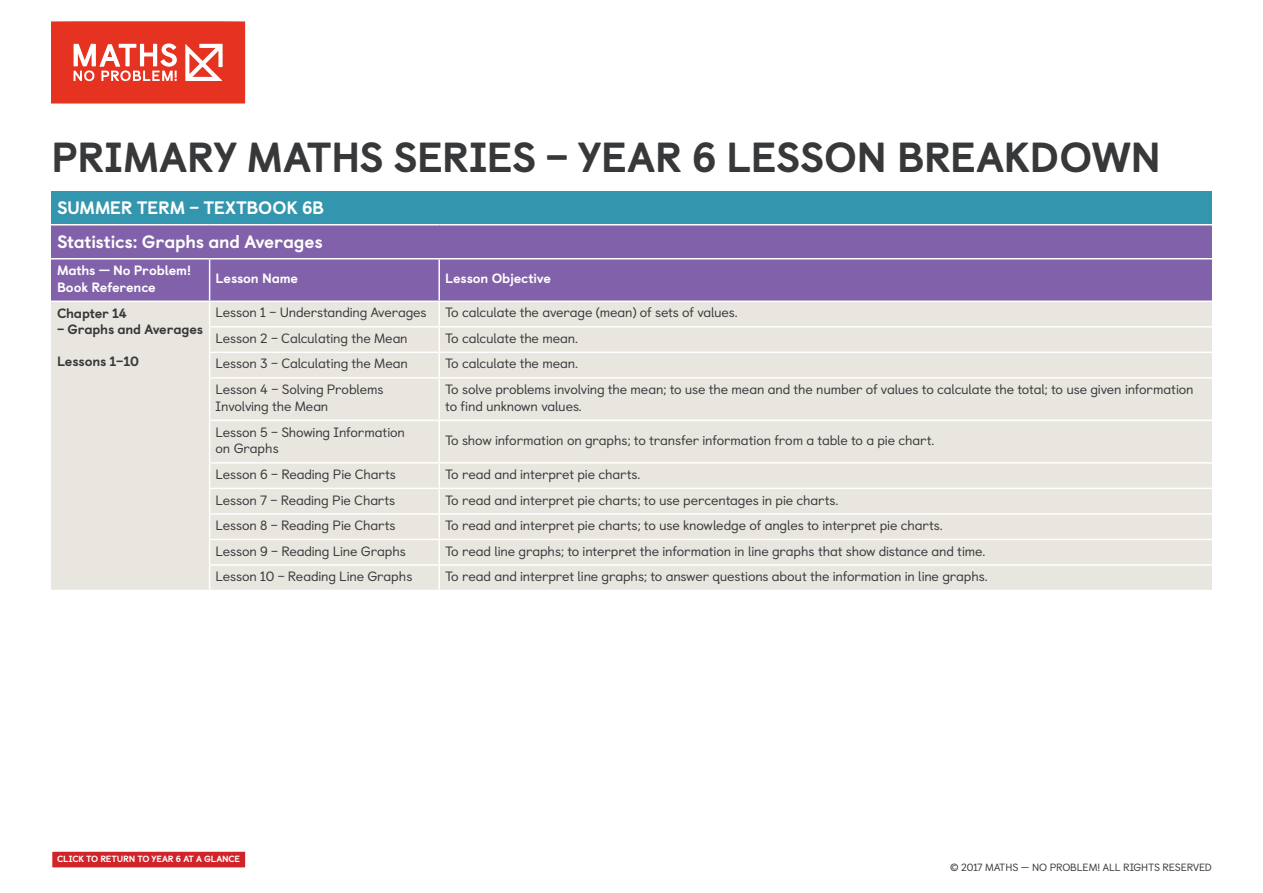
<style>
.page{position:relative;width:1263px;height:893px;background:#fff}
.page>*{position:absolute;margin:0;border:0;box-sizing:border-box;transform-origin:0 0}
.t1{font:800 42px "Castledown";letter-spacing:-.01em;color:#36383a}
.t2{font:800 18px/33.9px "Castledown";letter-spacing:-.01em;color:#fff}
.t3{font:13.5px/16.2px "Castledown";letter-spacing:-.01em;color:#36383a}
.t4{font:800 13.5px/16.2px "Castledown";letter-spacing:-.01em;color:#fff}
.t5{font:800 13.5px "Castledown";letter-spacing:-.01em;color:#36383a}
.t6{font:10.5px "Castledown";letter-spacing:-.015em;color:#36383a}
.t7{font:800 9px "Castledown";letter-spacing:-.02em;color:#fff}
</style>
<div class="page">
<svg style="left:51px;top:21px;width:194px;height:83px;background:#e95243"></svg>
<div style="left:52px;top:851px;width:194px;height:17px;background:#d1232a"></div>
<div style="left:51px;top:850px;width:195px;height:19px;border:1px solid #fff"></div>
<div style="left:51px;top:191px;width:1161px;height:34px;background:#3496ae"></div>
<div style="left:51px;top:225px;width:1161px;height:76px;background:#8161aa"></div>
<div style="left:51px;top:302px;width:1161px;height:288px;background:#e9e5df"></div>
<hr style="left:51px;top:224px;width:159px;height:1px;background:#fff">
<hr style="left:210px;top:224px;width:229px;height:1px;background:#fff">
<hr style="left:439px;top:224px;width:773px;height:1px;background:#fff">
<hr style="left:210px;top:258px;width:229px;height:1px;background:#fff">
<hr style="left:439px;top:258px;width:773px;height:1px;background:#fff">
<hr style="left:438px;top:259px;width:2px;height:42px;background:#fff">
<hr style="left:438px;top:302px;width:2px;height:24px;background:#fff">
<hr style="left:439px;top:326px;width:773px;height:2px;background:#fff">
<hr style="left:209px;top:326px;width:230px;height:2px;background:#fff">
<hr style="left:438px;top:328px;width:2px;height:24px;background:#fff">
<hr style="left:209px;top:352px;width:230px;height:1px;background:#fff">
<hr style="left:439px;top:352px;width:773px;height:1px;background:#fff">
<hr style="left:438px;top:353px;width:2px;height:24px;background:#fff">
<hr style="left:438px;top:379px;width:2px;height:41px;background:#fff">
<hr style="left:438px;top:421px;width:2px;height:41px;background:#fff">
<hr style="left:209px;top:377px;width:230px;height:2px;background:#fff">
<hr style="left:439px;top:377px;width:773px;height:2px;background:#fff">
<hr style="left:209px;top:420px;width:230px;height:1px;background:#fff">
<hr style="left:439px;top:420px;width:773px;height:1px;background:#fff">
<hr style="left:209px;top:462px;width:230px;height:2px;background:#fff">
<hr style="left:439px;top:462px;width:773px;height:2px;background:#fff">
<hr style="left:438px;top:464px;width:2px;height:24px;background:#fff">
<hr style="left:438px;top:489px;width:2px;height:24px;background:#fff">
<hr style="left:438px;top:515px;width:2px;height:24px;background:#fff">
<hr style="left:438px;top:540px;width:2px;height:24px;background:#fff">
<hr style="left:438px;top:566px;width:2px;height:24px;background:#fff">
<hr style="left:209px;top:488px;width:230px;height:1px;background:#fff">
<hr style="left:209px;top:513px;width:230px;height:2px;background:#fff">
<hr style="left:209px;top:539px;width:230px;height:1px;background:#fff">
<hr style="left:209px;top:564px;width:230px;height:2px;background:#fff">
<hr style="left:439px;top:488px;width:773px;height:1px;background:#fff">
<hr style="left:439px;top:513px;width:773px;height:2px;background:#fff">
<hr style="left:439px;top:539px;width:773px;height:1px;background:#fff">
<hr style="left:439px;top:564px;width:773px;height:2px;background:#fff">
<hr style="left:51px;top:258px;width:159px;height:1px;background:#fff">
<hr style="left:209px;top:259px;width:1px;height:42px;background:#fff">
<svg style="left:209px;top:302px;width:1px;height:75px"></svg>
<hr style="left:209px;top:379px;width:1px;height:41px;background:#fff">
<hr style="left:209px;top:421px;width:1px;height:41px;background:#fff">
<svg style="left:209px;top:464px;width:1px;height:126px"></svg>
<h1 class="t1" style="left:51px;top:123px;width:1111px">PRIMARY MATHS SERIES – YEAR 6 LESSON BREAKDOWN</h1>
<h2 class="t2" style="left:57px;top:189px;width:268px">SUMMER TERM – TEXTBOOK 6B<br>Statistics: Graphs and Averages</h2>
<p class="t4" style="left:57px;top:261px;width:136px">Maths — No Problem!<br>Book Reference</p>
<p class="t4" style="left:216px;top:269px;width:84px">Lesson Name</p>
<p class="t4" style="left:445px;top:269px;width:107px">Lesson Objective</p>
<p class="t5" style="left:57px;top:302px;width:72px">Chapter 14</p>
<p class="t5" style="left:57px;top:318px;width:148px">– Graphs and Averages</p>
<p class="t5" style="left:57px;top:350px;width:84px">Lessons 1–10</p>
<p class="t3" style="left:216px;top:303px;width:213px">Lesson 1 – Understanding Averages</p>
<p class="t3" style="left:445px;top:303px;width:294px">To calculate the average (mean) of sets of values.</p>
<p class="t3" style="left:216px;top:329px;width:194px">Lesson 2 – Calculating the Mean</p>
<p class="t3" style="left:445px;top:329px;width:134px">To calculate the mean.</p>
<p class="t3" style="left:216px;top:354px;width:194px">Lesson 3 – Calculating the Mean</p>
<p class="t3" style="left:445px;top:354px;width:134px">To calculate the mean.</p>
<p class="t3" style="left:216px;top:380px;width:169px">Lesson 4 – Solving Problems<br>Involving the Mean</p>
<p class="t3" style="left:445px;top:380px;width:750px">To solve problems involving the mean; to use the mean and the number of values to calculate the total; to use given information to find unknown values.</p>
<p class="t3" style="left:216px;top:423px;width:191px">Lesson 5 – Showing Information on Graphs</p>
<p class="t3" style="left:445px;top:431px;width:491px">To show information on graphs; to transfer information from a table to a pie chart.</p>
<p class="t3" style="left:216px;top:465px;width:182px">Lesson 6 – Reading Pie Charts</p>
<p class="t3" style="left:445px;top:465px;width:197px">To read and interpret pie charts.</p>
<p class="t3" style="left:216px;top:491px;width:181px">Lesson 7 – Reading Pie Charts</p>
<p class="t3" style="left:445px;top:491px;width:395px">To read and interpret pie charts; to use percentages in pie charts.</p>
<p class="t3" style="left:216px;top:516px;width:182px">Lesson 8 – Reading Pie Charts</p>
<p class="t3" style="left:445px;top:516px;width:499px">To read and interpret pie charts; to use knowledge of angles to interpret pie charts.</p>
<p class="t3" style="left:216px;top:542px;width:192px">Lesson 9 – Reading Line Graphs</p>
<p class="t3" style="left:445px;top:542px;width:542px">To read line graphs; to interpret the information in line graphs that show distance and time.</p>
<p class="t3" style="left:216px;top:567px;width:198px">Lesson 10 – Reading Line Graphs</p>
<p class="t3" style="left:445px;top:567px;width:544px">To read and interpret line graphs; to answer questions about the information in line graphs.</p>
<p class="t7" style="left:57px;top:852px;width:184px">CLICK TO RETURN TO YEAR 6 AT A GLANCE</p>
<p class="t6" style="left:950px;top:859px;width:263px">© 2017 MATHS – NO PROBLEM! ALL RIGHTS RESERVED</p>
</div>
